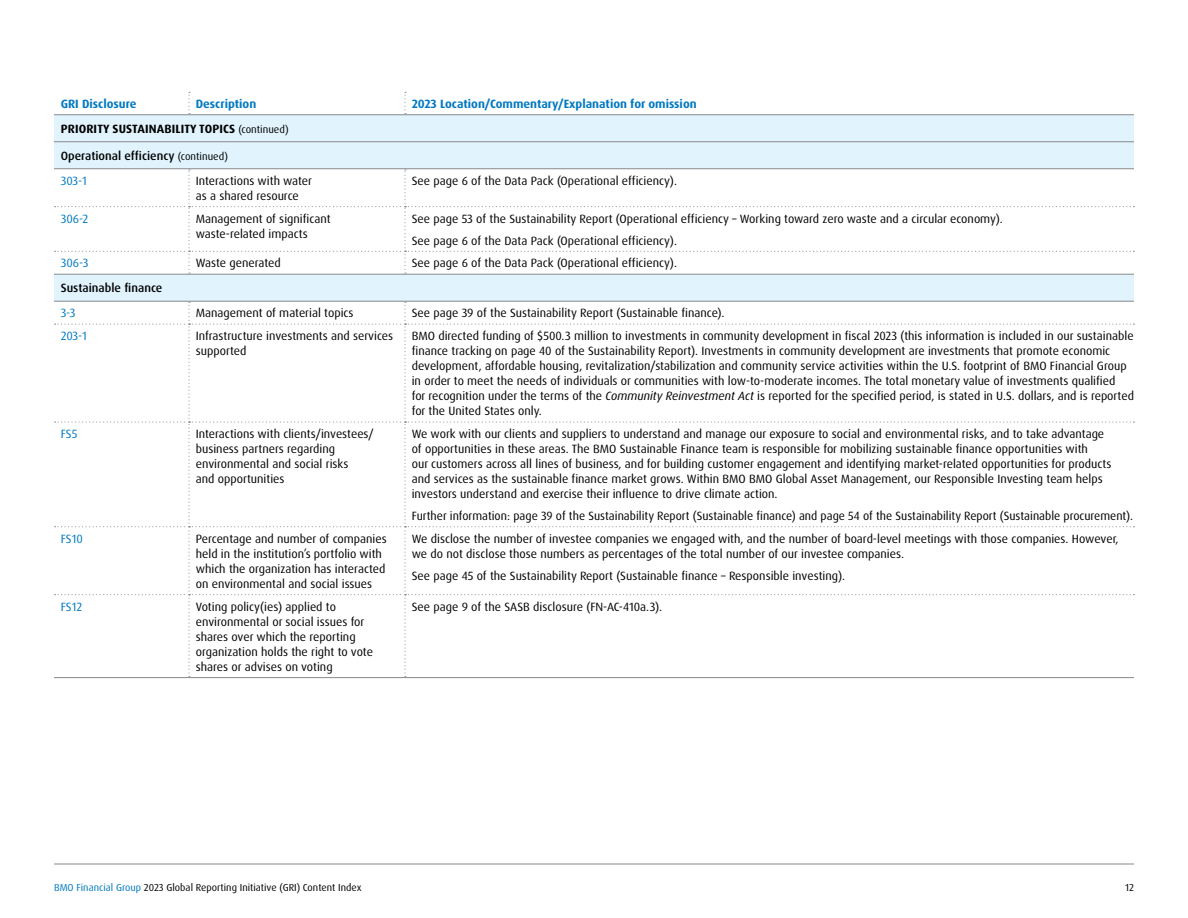
<style>
.page{position:relative;width:1188px;height:918px;background:#fff}
.page>*{position:absolute;margin:0;border:0;box-sizing:border-box;transform-origin:0 0}
.Main_Body{font:12px/15px "Dax Pro";color:#000}
.GRI_SASB_Running_Table_Header{font:700 12px "Dax Pro";color:#0079c1}
.GRI_SASB_Second_Level_Head__med{font:500 12px "Dax Pro";color:#000}
.GRI_SASB_First_Level_Head__caps{font:700 12px "Dax Pro";letter-spacing:.01em;color:#000}
.GRI_SASB_Table_Disclosure_Code{font:12px "Dax Pro";color:#0079c1}
.t1{font:10.2px "Dax Pro";color:#000}
.s1{font-weight:400;font-size:10.5px}
.s2{font-style:italic}
.s3{color:#0079c1}
</style>
<div class="page">
<hr style="left:54px;top:863px;width:1080px;height:2px;background:#939598">
<div style="left:54px;top:115px;width:1080px;height:186px;background:#e1f4fd"></div>
<hr style="left:54px;top:114px;width:135px;height:1px;background:#939598">
<hr style="left:189px;top:114px;width:216px;height:1px;background:#939598">
<hr style="left:405px;top:114px;width:729px;height:1px;background:#939598">
<svg style="left:188px;top:92px;width:2px;height:22px"></svg>
<svg style="left:404px;top:92px;width:2px;height:22px"></svg>
<hr style="left:54px;top:274px;width:135px;height:1px;background:#939598">
<hr style="left:189px;top:274px;width:216px;height:1px;background:#939598">
<hr style="left:405px;top:274px;width:729px;height:1px;background:#939598">
<hr style="left:54px;top:677px;width:135px;height:1px;background:#939598">
<hr style="left:189px;top:677px;width:216px;height:1px;background:#939598">
<hr style="left:405px;top:677px;width:729px;height:1px;background:#939598">
<hr style="left:54px;top:141px;width:135px;height:1px;background:#939598">
<hr style="left:189px;top:141px;width:216px;height:1px;background:#939598">
<hr style="left:405px;top:141px;width:729px;height:1px;background:#939598">
<hr style="left:54px;top:168px;width:135px;height:1px;background:#939598">
<hr style="left:189px;top:168px;width:216px;height:1px;background:#939598">
<hr style="left:405px;top:168px;width:729px;height:1px;background:#939598">
<hr style="left:54px;top:301px;width:135px;height:1px;background:#939598">
<hr style="left:189px;top:301px;width:216px;height:1px;background:#939598">
<hr style="left:405px;top:301px;width:729px;height:1px;background:#939598">
<svg style="left:55px;top:169px;width:1079px;height:105px"></svg>
<svg style="left:55px;top:302px;width:1079px;height:375px"></svg>
<p class="GRI_SASB_Running_Table_Header" style="left:61px;top:96px;width:77px">GRI Disclosure</p>
<p class="GRI_SASB_Running_Table_Header" style="left:196px;top:96px;width:62px">Description</p>
<p class="GRI_SASB_Running_Table_Header" style="left:412px;top:96px;width:287px">2023 Location/Commentary/Explanation for omission</p>
<p class="GRI_SASB_First_Level_Head__caps" style="left:61px;top:121px;width:229px">PRIORITY SUSTAINABILITY TOPICS <span class="s1">(continued)</span></p>
<p class="GRI_SASB_Second_Level_Head__med" style="left:61px;top:148px;width:169px">Operational efficiency <span class="s1">(continued)</span></p>
<p class="GRI_SASB_Table_Disclosure_Code" style="left:61px;top:173px;width:28px">303-1</p>
<p class="Main_Body" style="left:196px;top:173px;width:118px">Interactions with water as a shared resource</p>
<p class="Main_Body" style="left:412px;top:173px;width:267px">See page 6 of the Data Pack (Operational efficiency).</p>
<p class="GRI_SASB_Table_Disclosure_Code" style="left:61px;top:211px;width:29px">306-2</p>
<p class="Main_Body" style="left:196px;top:211px;width:136px">Management of significant waste-related impacts</p>
<p class="Main_Body" style="left:412px;top:211px;width:593px">See page 53 of the Sustainability Report (Operational efficiency – Working toward zero waste and a circular economy).</p>
<p class="Main_Body" style="left:412px;top:233px;width:267px">See page 6 of the Data Pack (Operational efficiency).</p>
<p class="GRI_SASB_Table_Disclosure_Code" style="left:61px;top:256px;width:29px">306-3</p>
<p class="Main_Body" style="left:196px;top:256px;width:87px">Waste generated</p>
<p class="Main_Body" style="left:412px;top:256px;width:267px">See page 6 of the Data Pack (Operational efficiency).</p>
<p class="GRI_SASB_Second_Level_Head__med" style="left:61px;top:281px;width:103px">Sustainable finance</p>
<p class="GRI_SASB_Table_Disclosure_Code" style="left:61px;top:306px;width:16px">3-3</p>
<p class="Main_Body" style="left:196px;top:306px;width:159px">Management of material topics</p>
<p class="Main_Body" style="left:412px;top:306px;width:314px">See page 39 of the Sustainability Report (Sustainable finance).</p>
<p class="GRI_SASB_Table_Disclosure_Code" style="left:61px;top:328px;width:28px">203-1</p>
<p class="Main_Body" style="left:196px;top:329px;width:199px">Infrastructure investments and services supported</p>
<p class="Main_Body" style="left:412px;top:329px;width:724px">BMO directed funding of $500.3 million to investments in community development in fiscal 2023 (this information is included in our sustainable finance tracking on page 40 of the Sustainability Report). Investments in community development are investments that promote economic development, affordable housing, revitalization/stabilization and community service activities within the U.S. footprint of BMO Financial Group in order to meet the needs of individuals or communities with low-to-moderate incomes. The total monetary value of investments qualified<br>for recognition under the terms of the <span class="s2">Community Reinvestment Act</span> is reported for the specified period, is stated in U.S. dollars, and is reported for the United States only.</p>
<p class="GRI_SASB_Table_Disclosure_Code" style="left:61px;top:426px;width:18px">FS5</p>
<p class="Main_Body" style="left:196px;top:427px;width:180px">Interactions with clients/investees/ business partners regarding environmental and social risks<br>and opportunities</p>
<p class="Main_Body" style="left:412px;top:427px;width:701px">We work with our clients and suppliers to understand and manage our exposure to social and environmental risks, and to take advantage of opportunities in these areas. The BMO Sustainable Finance team is responsible for mobilizing sustainable finance opportunities with<br>our customers across all lines of business, and for building customer engagement and identifying market-related opportunities for products and services as the sustainable finance market grows. Within BMO BMO Global Asset Management, our Responsible Investing team helps investors understand and exercise their influence to drive climate action.</p>
<p class="Main_Body" style="left:412px;top:508px;width:723px">Further information: page 39 of the Sustainability Report (Sustainable finance) and page 54 of the Sustainability Report (Sustainable procurement).</p>
<p class="GRI_SASB_Table_Disclosure_Code" style="left:61px;top:531px;width:24px">FS10</p>
<p class="Main_Body" style="left:196px;top:531px;width:192px">Percentage and number of companies held in the institution’s portfolio with which the organization has interacted on environmental and social issues</p>
<p class="Main_Body" style="left:412px;top:531px;width:708px">We disclose the number of investee companies we engaged with, and the number of board-level meetings with those companies. However, we do not disclose those numbers as percentages of the total number of our investee companies.</p>
<p class="Main_Body" style="left:412px;top:568px;width:435px">See page 45 of the Sustainability Report (Sustainable finance – Responsible investing).</p>
<p class="GRI_SASB_Table_Disclosure_Code" style="left:61px;top:599px;width:23px">FS12</p>
<p class="Main_Body" style="left:196px;top:599px;width:179px">Voting policy(ies) applied to environmental or social issues for shares over which the reporting organization holds the right to vote shares or advises on voting</p>
<p class="Main_Body" style="left:412px;top:599px;width:252px">See page 9 of the SASB disclosure (FN-AC-410a.3).</p>
<p class="t1" style="left:54px;top:881px;width:309px"><span class="s3">BMO Financial Group</span> 2023 Global Reporting Initiative (GRI) Content Index</p>
<p class="t1" style="left:1125px;top:881px;width:10px">12</p>
</div>
